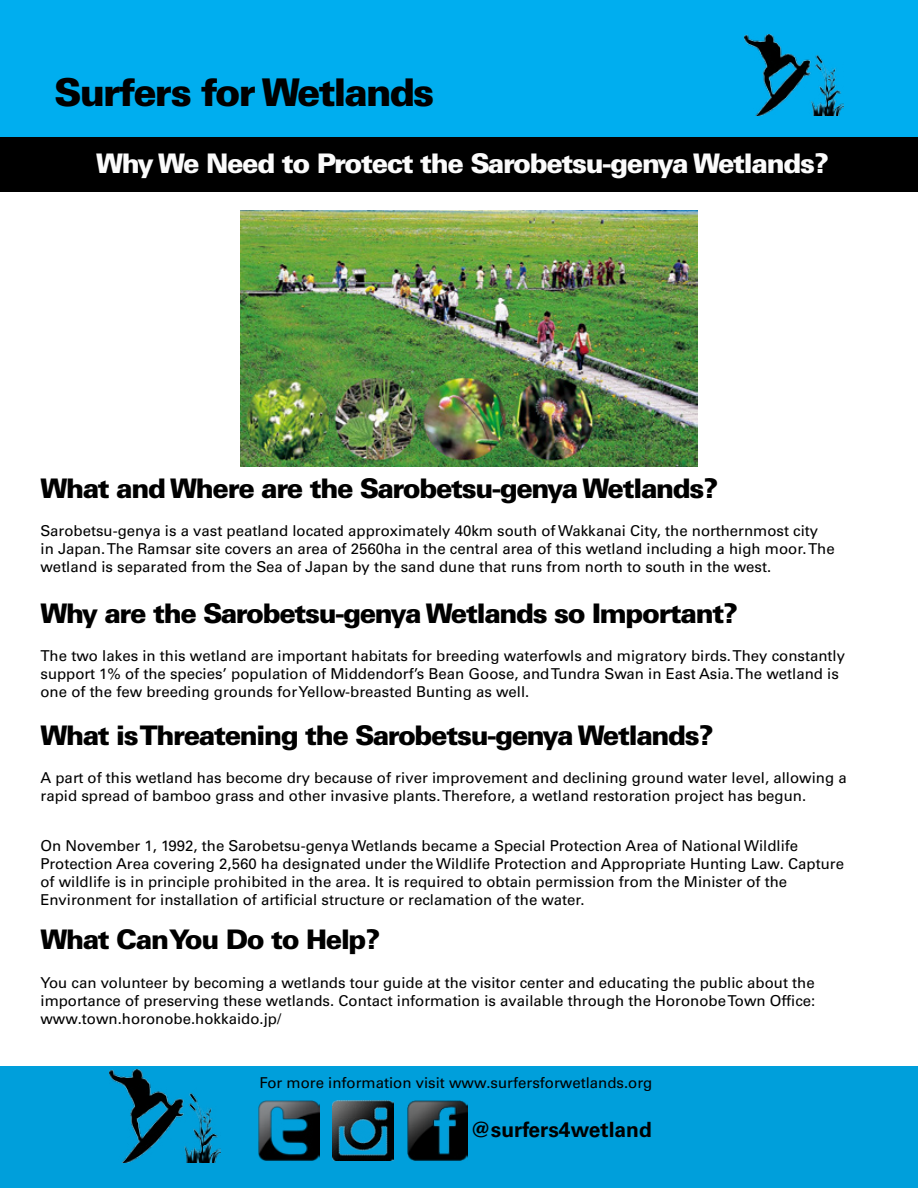
<style>
.page{position:relative;width:918px;height:1188px;background:#fff}
.page>*{position:absolute;margin:0;border:0;box-sizing:border-box;transform-origin:0 0}
.t1{font:900 38.25px "Univers LT Std";letter-spacing:-.05em;color:#000}
.t2{font:900 27px "Univers LT Std";letter-spacing:-.05em;color:#000}
.t3{font:900 27px "Univers LT Std";letter-spacing:-.05em;color:#fbfbfb}
.t4{font:700 21px "Univers LT Std";color:#000}
.t5{font:15px/18px "Univers LT Std";color:#000}
</style>
<div class="page">
<div style="left:0;top:1067px;width:918px;height:121px;background:#009fdb"></div>
<img style="left:109px;top:1069px;width:112px;height:94px">
<div style="left:0;top:0;width:918px;height:138px;background:#00aeef"></div>
<div style="left:0;top:137px;width:918px;height:54px;background:#000"></div>
<img style="left:745px;top:34px;width:98px;height:81px">
<img style="left:259px;top:1101px;width:60px;height:60px">
<img style="left:333px;top:1101px;width:60px;height:60px">
<img style="left:407px;top:1101px;width:61px;height:60px">
<img style="left:240px;top:211px;width:458px;height:255px">
<h1 class="t1" style="left:54px;top:68px;width:382px">Surfers for Wetlands</h1>
<h2 class="t3" style="left:96px;top:147px;width:734px">Why We Need to Protect the Sarobetsu-genya Wetlands?</h2>
<h2 class="t2" style="left:40px;top:471px;width:679px">What and Where are the Sarobetsu-genya Wetlands?</h2>
<p class="t5" style="left:40px;top:522px;width:796px">Sarobetsu-genya is a vast peatland located approximately 40km south of Wakkanai City, the northernmost city in Japan. The Ramsar site covers an area of 2560ha in the central area of this wetland including a high moor. The wetland is separated from the Sea of Japan by the sand dune that runs from north to south in the west.</p>
<h2 class="t2" style="left:40px;top:596px;width:699px">Why are the Sarobetsu-genya Wetlands so Important?</h2>
<p class="t5" style="left:40px;top:647px;width:806px">The two lakes in this wetland are important habitats for breeding waterfowls and migratory birds. They constantly support 1% of the species’ population of Middendorf’s Bean Goose, and Tundra Swan in East Asia. The wetland is one of the few breeding grounds for Yellow-breasted Bunting as well.</p>
<h2 class="t2" style="left:40px;top:718px;width:675px">What is Threatening the Sarobetsu-genya Wetlands?</h2>
<p class="t5" style="left:40px;top:769px;width:808px">A part of this wetland has become dry because of river improvement and declining ground water level, allowing a rapid spread of bamboo grass and other invasive plants. Therefore, a wetland restoration project has begun.</p>
<p class="t5" style="left:40px;top:837px;width:805px">On November 1, 1992, the Sarobetsu-genya Wetlands became a Special Protection Area of National Wildlife Protection Area covering 2,560 ha designated under the Wildlife Protection and Appropriate Hunting Law. Capture of wildlife is in principle prohibited in the area. It is required to obtain permission from the Minister of the Environment for installation of artificial structure or reclamation of the water.</p>
<h2 class="t2" style="left:40px;top:923px;width:341px">What Can You Do to Help?</h2>
<p class="t5" style="left:40px;top:973px;width:776px;text-align:justify">You can volunteer by becoming a wetlands tour guide at the visitor center and educating the public about the importance of preserving these wetlands. Contact information is available through the Horonobe Town Office: www.town.horonobe.hokkaido.jp/</p>
<p class="t5" style="left:259px;top:1074px;width:395px">For more information visit www.surfersforwetlands.org</p>
<h3 class="t4" style="left:471px;top:1118px;width:183px">@surfers4wetland</h3>
</div>
